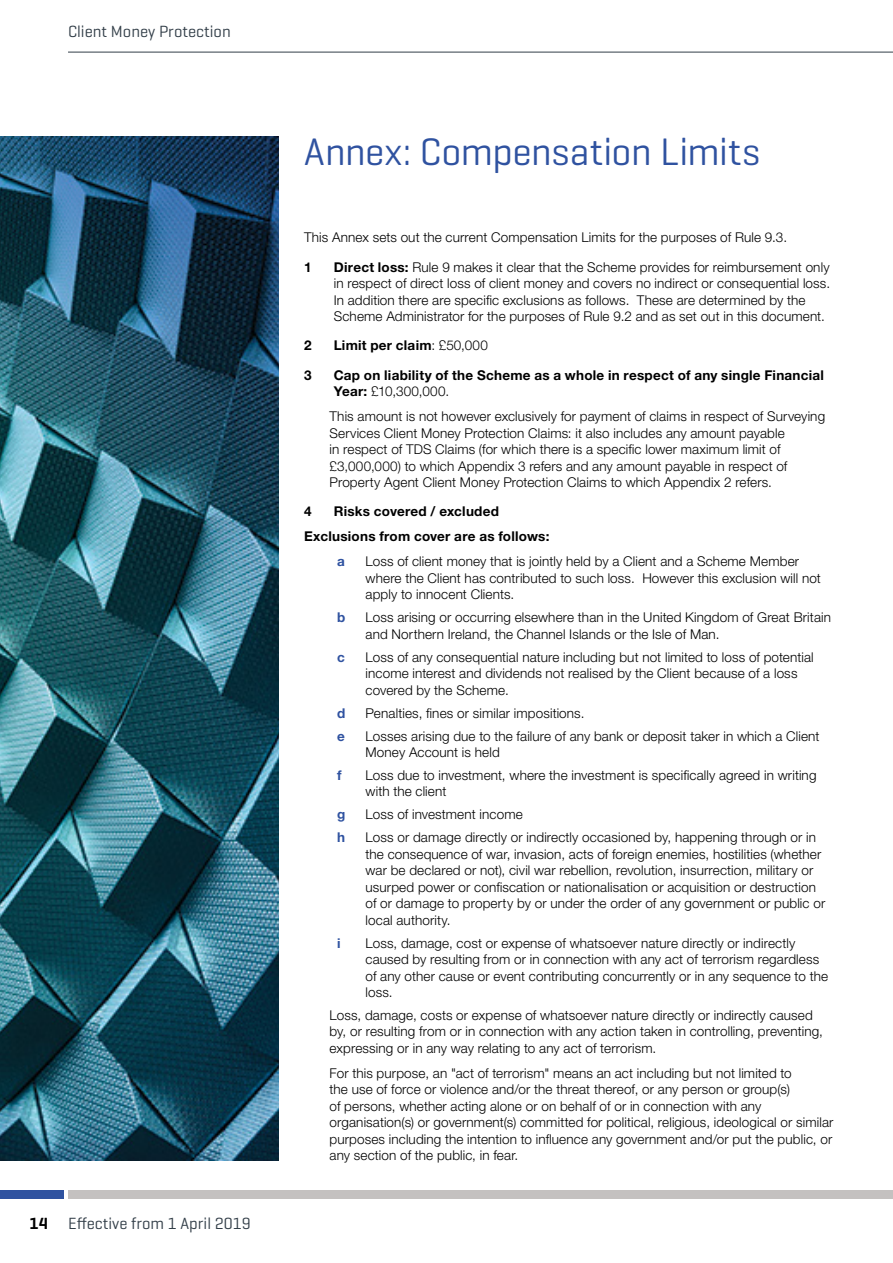
<style>
.page{position:relative;width:893px;height:1263px;background:#fff}
.page>*{position:absolute;margin:0;border:0;box-sizing:border-box;transform-origin:0 0}
.t1{font:39px "Geogrotesque";letter-spacing:-.01em;color:#2f52a0}
.t2{font:16.5px "Geogrotesque";color:#323e48}
.t3{font:300 13.5px/16.5px "Helvetica Neue LT Std";letter-spacing:.01em;color:#000}
.t4{font:700 13.5px/16.5px "Helvetica Neue LT Std";letter-spacing:.02em;color:#000}
.t5{font:700 13.5px "Helvetica Neue LT Std";color:#2f52a0}
.s1{font-weight:600;color:#000}
.s2{font-weight:700}
.s3{font-weight:300}
</style>
<div class="page">
<img style="left:0;top:136px;width:279px;height:1025px">
<hr style="left:68px;top:52px;width:825px;height:1px;background:#323e48">
<div style="left:0;top:1191px;width:64px;height:8px;background:#2f52a0"></div>
<div style="left:68px;top:1191px;width:825px;height:8px;background:#c4c1c0"></div>
<p class="t2" style="left:68px;top:21px;width:164px">Client Money Protection</p>
<p class="t2" style="left:29px;top:1213px;width:223px"><span class="s1">14</span> Effective from 1 April 2019</p>
<h1 class="t1" style="left:304px;top:128px;width:458px">Annex: Compensation Limits</h1>
<p class="t3" style="left:304px;top:229px;width:485px">This Annex sets out the current Compensation Limits for the purposes of Rule 9.3.</p>
<p class="t4" style="left:304px;top:258px;width:9px">1</p>
<p class="t3" style="left:334px;top:258px;width:498px"><span class="s2">Direct loss:</span> Rule 9 makes it clear that the Scheme provides for reimbursement only in respect of direct loss of client money and covers no indirect or consequential loss.<br>In addition there are specific exclusions as follows. These are determined by the Scheme Administrator for the purposes of Rule 9.2 and as set out in this document.</p>
<p class="t4" style="left:304px;top:337px;width:9px">2</p>
<p class="t4" style="left:334px;top:337px;width:156px">Limit per claim<span class="s3">: £50,000</span></p>
<p class="t4" style="left:304px;top:366px;width:9px">3</p>
<p class="t4" style="left:334px;top:366px;width:492px">Cap on liability of the Scheme as a whole in respect of any single Financial<br>Year: <span class="s3">£10,300,000.</span></p>
<p class="t3" style="left:330px;top:408px;width:497px">This amount is not however exclusively for payment of claims in respect of Surveying Services Client Money Protection Claims: it also includes any amount payable<br>in respect of TDS Claims (for which there is a specific lower maximum limit of £3,000,000) to which Appendix 3 refers and any amount payable in respect of Property Agent Client Money Protection Claims to which Appendix 2 refers.</p>
<p class="t4" style="left:304px;top:503px;width:9px">4</p>
<p class="t4" style="left:304px;top:499px;width:247px;line-height:25px;text-indent:30px">Risks covered / excluded<br>Exclusions from cover are as follows:</p>
<p class="t5" style="left:337px;top:553px;width:9px">a</p>
<p class="t3" style="left:366px;top:553px;width:457px">Loss of client money that is jointly held by a Client and a Scheme Member where the Client has contributed to such loss. However this exclusion will not apply to innocent Clients.</p>
<p class="t5" style="left:337px;top:609px;width:10px">b</p>
<p class="t3" style="left:366px;top:609px;width:467px">Loss arising or occurring elsewhere than in the United Kingdom of Great Britain and Northern Ireland, the Channel Islands or the Isle of Man.</p>
<p class="t5" style="left:337px;top:648px;width:9px">c</p>
<p class="t3" style="left:366px;top:648px;width:450px">Loss of any consequential nature including but not limited to loss of potential income interest and dividends not realised by the Client because of a loss covered by the Scheme.</p>
<p class="t5" style="left:337px;top:704px;width:10px">d</p>
<p class="t3" style="left:366px;top:704px;width:220px">Penalties, fines or similar impositions.</p>
<p class="t5" style="left:337px;top:727px;width:9px">e</p>
<p class="t3" style="left:366px;top:727px;width:456px">Losses arising due to the failure of any bank or deposit taker in which a Client<br>Money Account is held</p>
<p class="t5" style="left:337px;top:767px;width:6px">f</p>
<p class="t3" style="left:366px;top:766px;width:452px">Loss due to investment, where the investment is specifically agreed in writing with the client</p>
<p class="t5" style="left:337px;top:806px;width:10px">g</p>
<p class="t3" style="left:366px;top:806px;width:159px">Loss of investment income</p>
<p class="t5" style="left:337px;top:829px;width:10px">h</p>
<p class="t3" style="left:366px;top:829px;width:461px">Loss or damage directly or indirectly occasioned by, happening through or in the consequence of war, invasion, acts of foreign enemies, hostilities (whether war be declared or not), civil war rebellion, revolution, insurrection, military or usurped power or confiscation or nationalisation or acquisition or destruction of or damage to property by or under the order of any government or public or local authority.</p>
<p class="t5" style="left:337px;top:934px;width:5px">i</p>
<p class="t3" style="left:366px;top:934px;width:464px">Loss, damage, cost or expense of whatsoever nature directly or indirectly caused by resulting from or in connection with any act of terrorism regardless of any other cause or event contributing concurrently or in any sequence to the loss.</p>
<p class="t3" style="left:330px;top:1006px;width:495px">Loss, damage, costs or expense of whatsoever nature directly or indirectly caused by, or resulting from or in connection with any action taken in controlling, preventing, expressing or in any way relating to any act of terrorism.</p>
<p class="t3" style="left:330px;top:1064px;width:505px">For this purpose, an "act of terrorism" means an act including but not limited to<br>the use of force or violence and/or the threat thereof, or any person or group(s)<br>of persons, whether acting alone or on behalf of or in connection with any organisation(s) or government(s) committed for political, religious, ideological or similar purposes including the intention to influence any government and/or put the public, or any section of the public, in fear.</p>
</div>
